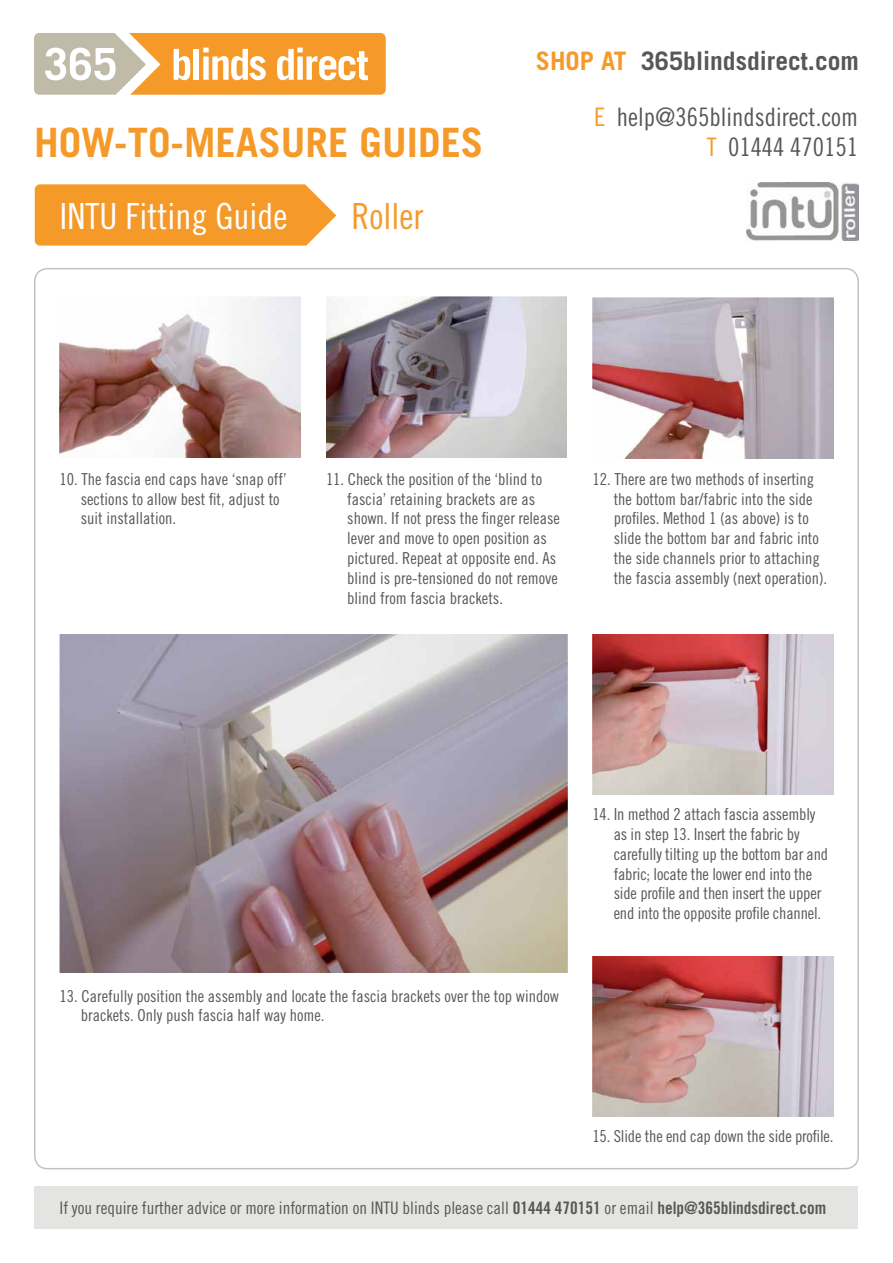
<style>
.page{position:relative;width:893px;height:1263px;background:#fff}
.page>*{position:absolute;margin:0;border:0;box-sizing:border-box;transform-origin:0 0}
.t1{font:700 40.5px "Trade Gothic";color:#f59a29}
.t2{font:36px "Trade Gothic Cond Eighteen";color:#fff}
.t3{font:36px "Trade Gothic Cond Eighteen";color:#f59a29}
.t4{font:25.5px/30.6px "Trade Gothic Cond Eighteen";color:#575756;text-align:right}
.t5{font:700 25.5px "Trade Gothic";color:#575756}
.t6{font:17.25px "Trade Gothic Cond Eighteen";color:#575756}
.t7{font:16.5px/19.8px "Trade Gothic Cond Eighteen";color:#575756}
.s1{color:#f59a29}
.s2{font-family:"Trade Gothic Bold Cond Twenty"}
</style>
<div class="page">
<img style="left:747px;top:182px;width:111px;height:58px">
<div style="left:35px;top:1186px;width:823px;height:43px;background:#e4e4e3"></div>
<svg style="left:34px;top:33px;width:352px;height:62px"></svg>
<svg style="left:35px;top:184px;width:301px;height:62px"></svg>
<img style="left:60px;top:297px;width:240px;height:160px">
<img style="left:60px;top:634px;width:508px;height:338px">
<img style="left:326px;top:297px;width:241px;height:160px">
<img style="left:592px;top:634px;width:241px;height:160px">
<img style="left:592px;top:298px;width:241px;height:160px">
<img style="left:592px;top:956px;width:241px;height:160px">
<h1 class="t1" style="left:34px;top:118px;width:451px">HOW-TO-MEASURE GUIDES</h1>
<h2 class="t2" style="left:60px;top:195px;width:229px">INTU Fitting Guide</h2>
<h2 class="t3" style="left:351px;top:195px;width:73px">Roller</h2>
<h3 class="t5" style="left:536px;top:45px;width:325px"><span class="s1">SHOP AT</span> 365blindsdirect.com</h3>
<h3 class="t4" style="left:594px;top:101px;width:265px"><span class="s1">E</span> help@365blindsdirect.com<br><span class="s1">T</span> 01444 470151</h3>
<p class="t7" style="left:81px;top:469px;width:207px;text-indent:-21px">10. The fascia end caps have ‘snap off’ sections to allow best fit, adjust to suit installation.</p>
<p class="t7" style="left:347px;top:469px;width:214px;text-indent:-21px">11. Check the position of the ‘blind to fascia’ retaining brackets are as shown. If not press the finger release lever and move to open position as pictured. Repeat at opposite end. As blind is pre-tensioned do not remove blind from fascia brackets.</p>
<p class="t7" style="left:614px;top:469px;width:215px;text-indent:-21px">12. There are two methods of inserting the bottom bar/fabric into the side profiles. Method 1 (as above) is to slide the bottom bar and fabric into the side channels prior to attaching the fascia assembly (next operation).</p>
<p class="t7" style="left:614px;top:804px;width:216px;text-indent:-21px">14. In method 2 attach fascia assembly as in step 13. Insert the fabric by carefully tilting up the bottom bar and fabric; locate the lower end into the side profile and then insert the upper end into the opposite profile channel.</p>
<p class="t7" style="left:81px;top:985px;width:480px;text-indent:-21px">13. Carefully position the assembly and locate the fascia brackets over the top window brackets. Only push fascia half way home.</p>
<p class="t7" style="left:592px;top:1126px;width:242px">15. Slide the end cap down the side profile.</p>
<p class="t6" style="left:60px;top:1197px;width:768px">If you require further advice or more information on INTU blinds please call <span class="s2">01444 470151</span> or email <span class="s2">help@365blindsdirect.com</span></p>
</div>
